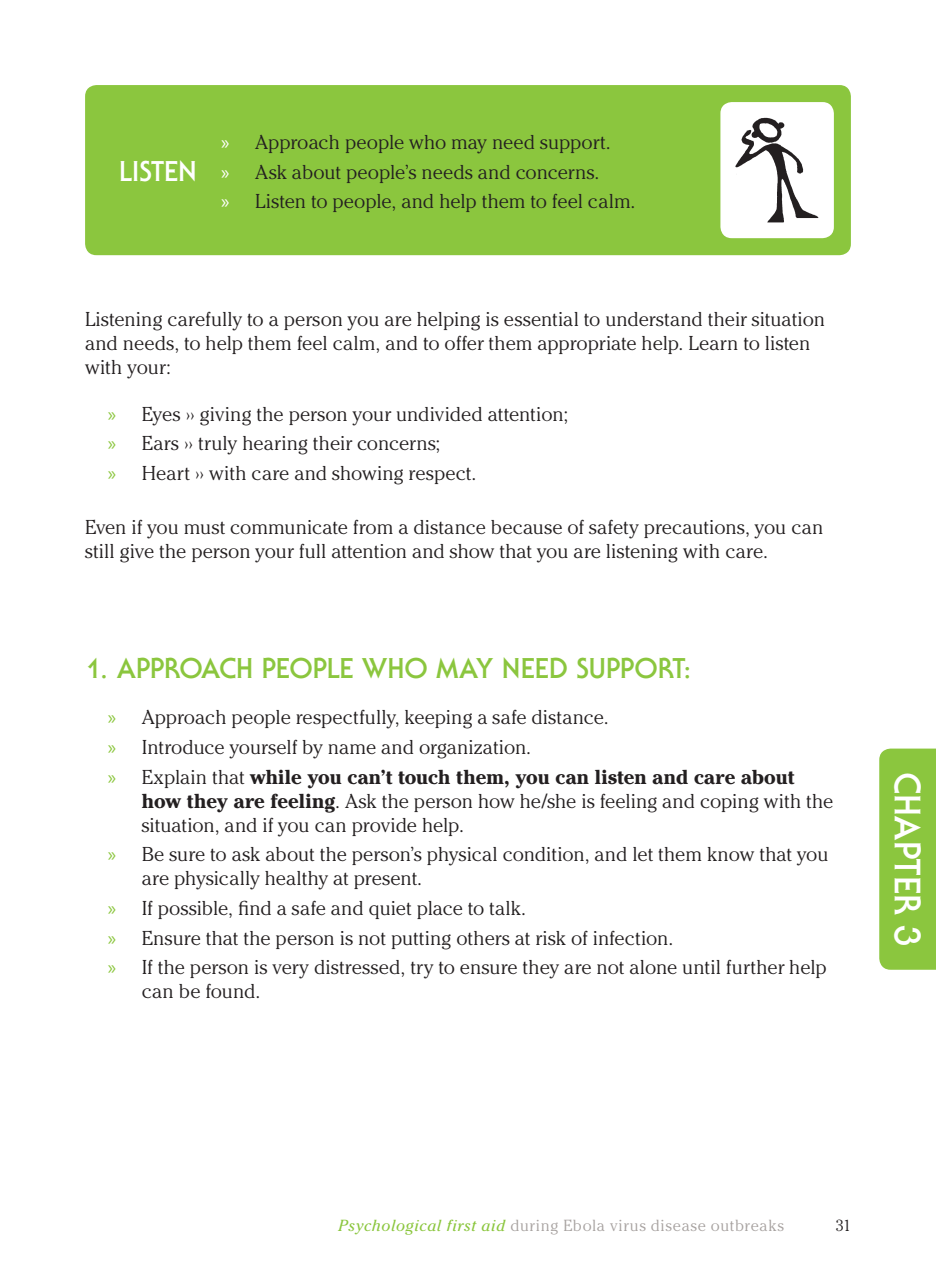
<style>
.page{position:relative;width:936px;height:1276px;background:#fff}
.page>*{position:absolute;margin:0;border:0;box-sizing:border-box;transform-origin:0 0}
.t1{font:700 36px "Serif Gothic Std";letter-spacing:.01em;color:#fff}
.t2{font:700 28px "Serif Gothic Std";color:#8bc63e}
.t3{font:700 28px "Serif Gothic Std";color:#fff}
.t4{font:300 20px/29.6px "Cheltenham Std";letter-spacing:-.005em;color:#231f20}
.t5{font:300 16px "Cheltenham Std";letter-spacing:.045em;color:#a7a2a0}
.t6{font:300 16px "Cheltenham Std";color:#231f20}
.s1{font-family:"Myriad Pro";font-weight:400;color:#fff}
.s2{font-family:"Myriad Pro";font-weight:400;color:#8bc63e}
.s3{font-weight:700}
.s4{font-weight:400;font-style:italic;color:#8bc63e}
</style>
<div class="page">
<div style="left:85px;top:85px;width:765px;height:170px;background:#8bc63e;border-radius:11px"></div>
<div style="left:720px;top:102px;width:113px;height:136px;background:#fff;border-radius:11px"></div>
<img style="left:735px;top:117px;width:84px;height:106px">
<div style="left:879px;top:748px;width:56px;height:221px;background:#8bc63e"></div>
<h2 class="t3" style="left:119px;top:155px;width:79px">LISTEN</h2>
<p class="t4" style="left:221px;top:127px;width:416px"><span class="s1">»</span> Approach people who may need support.<br><span class="s1">»</span> Ask about people’s needs and concerns.<br><span class="s1">»</span> Listen to people, and help them to feel calm.</p>
<p class="t4" style="left:85px;top:307px;width:741px;line-height:24px">Listening carefully to a person you are helping is essential to understand their situation and needs, to help them feel calm, and to offer them appropriate help. Learn to listen with your:</p>
<p class="t4" style="left:108px;top:399px;width:462px"><span class="s2">»</span> Eyes ›› giving the person your undivided attention; <span class="s2">»</span> Ears ›› truly hearing their concerns;<br><span class="s2">»</span> Heart ›› with care and showing respect.</p>
<p class="t4" style="left:85px;top:514px;width:739px;line-height:24px">Even if you must communicate from a distance because of safety precautions, you can still give the person your full attention and show that you are listening with care.</p>
<h2 class="t2" style="left:85px;top:651px;width:608px">1. APPROACH PEOPLE WHO MAY NEED SUPPORT:</h2>
<p class="t4" style="left:108px;top:702px;width:688px"><span class="s2">»</span> Approach people respectfully, keeping a safe distance.<br><span class="s2">»</span> Introduce yourself by name and organization.<br><span class="s2">»</span> Explain that <span class="s3">while you can’t touch them, you can listen and care about</span></p>
<p class="t4" style="left:142px;top:788px;width:693px;line-height:24px"><span class="s3">how they are feeling</span>. Ask the person how he/she is feeling and coping with the situation, and if you can provide help.</p>
<p class="t4" style="left:142px;top:842px;width:688px;line-height:24px;text-indent:-34px"><span class="s2">»</span> Be sure to ask about the person’s physical condition, and let them know that you are physically healthy at present.</p>
<p class="t4" style="left:108px;top:893px;width:720px"><span class="s2">»</span> If possible, find a safe and quiet place to talk.<br><span class="s2">»</span> Ensure that the person is not putting others at risk of infection.<br><span class="s2">»</span> If the person is very distressed, try to ensure they are not alone until further help</p>
<p class="t4" style="left:142px;top:976px;width:120px">can be found.</p>
<h1 class="t1" style="left:928px;top:771px;width:177px;rotate:90deg">CHAPTER 3</h1>
<p class="t5" style="left:338px;top:1215px;width:447px"><span class="s4">Psychological first aid</span> during Ebola virus disease outbreaks</p>
<p class="t6" style="left:835px;top:1215px;width:17px">31</p>
</div>
